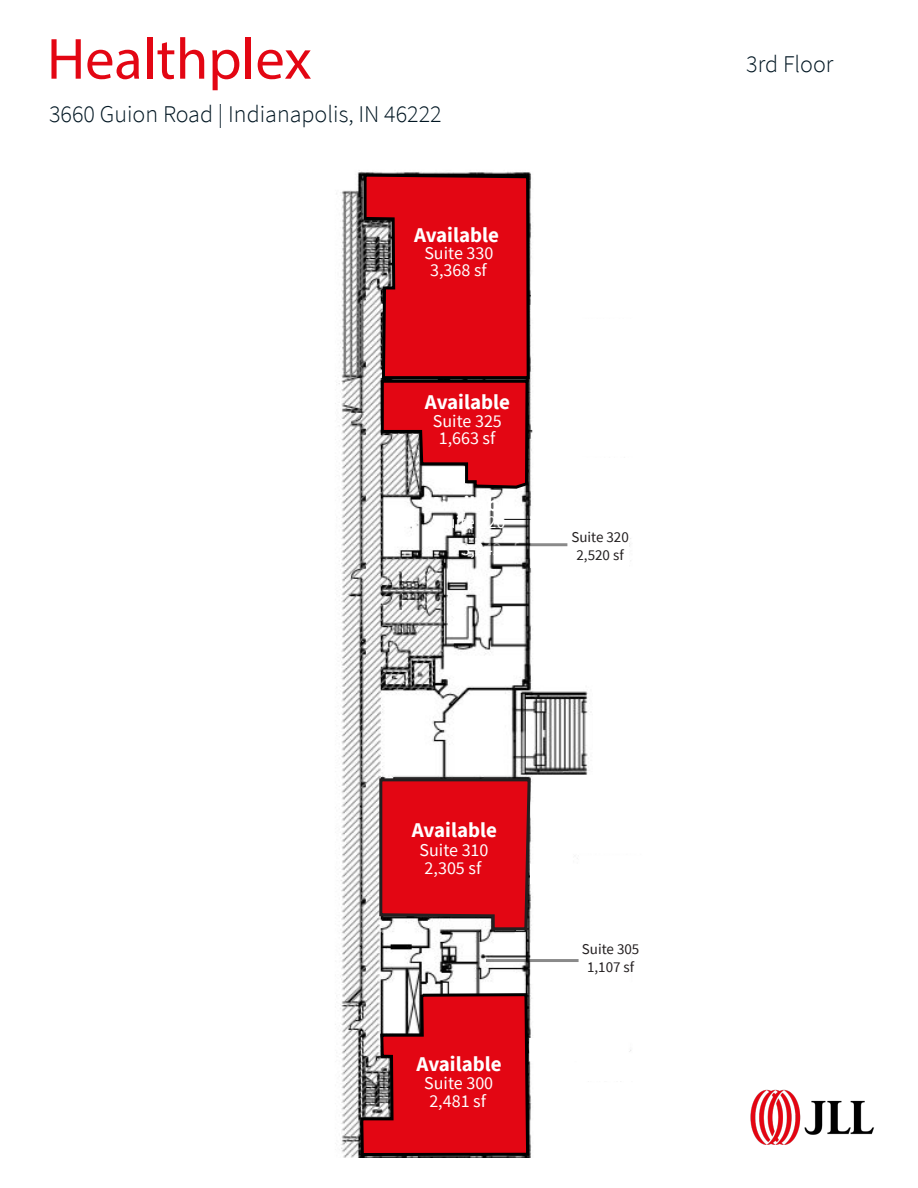
<style>
.page{position:relative;width:918px;height:1188px;background:#fff}
.page>*{position:absolute;margin:0;border:0;box-sizing:border-box;transform-origin:0 0}
.t1{font:58.5px "Myriad Pro";color:#e30613}
.t2{font:300 24px "Source Sans Pro";color:#011622}
.t3{font:700 21px "Source Sans Pro";color:#fff}
.t4{font:18px "Source Sans Pro";color:#fff}
.t5{font:15px "Source Sans Pro";color:#231f20}
</style>
<div class="page">
<img style="left:750px;top:1089px;width:124px;height:55px">
<img style="left:335px;top:170px;width:331px;height:988px">
<hr style="left:503px;top:519px;width:75px;height:1px;background:#000">
<div style="left:530px;top:943px;width:101px;height:41px;background:#fff"></div>
<div style="left:530px;top:516px;width:99px;height:52px;background:#fff"></div>
<div style="left:531px;top:276px;width:125px;height:43px;background:#fff"></div>
<div style="left:580px;top:1052px;width:54px;height:29px;background:#fff"></div>
<div style="left:569px;top:411px;width:89px;height:46px;background:#fff"></div>
<div style="left:578px;top:854px;width:89px;height:54px;background:#fff"></div>
<div style="left:529px;top:1038px;width:101px;height:23px;background:#fff"></div>
<hr style="left:484px;top:543px;width:83px;height:3px;background:#000">
<hr style="left:486px;top:959px;width:93px;height:3px;background:#000">
<svg style="left:359px;top:992px;width:172px;height:166px;background:#c5262f"></svg>
<div style="left:532px;top:421px;width:101px;height:24px;background:#fff"></div>
<svg style="left:378px;top:777px;width:154px;height:155px;background:#cf1b25"></svg>
<div style="left:530px;top:864px;width:51px;height:19px;background:#fff"></div>
<svg style="left:362px;top:172px;width:169px;height:318px;background:#cb2933"></svg>
<p class="t1" style="left:47px;top:23px;width:266px">Healthplex</p>
<p class="t2" style="left:49px;top:99px;width:394px">3660 Guion Road | Indianapolis, IN 46222</p>
<p class="t3" style="left:414px;top:221px;width:87px">Available</p>
<p class="t4" style="left:424px;top:241px;width:71px">Suite 330</p>
<p class="t4" style="left:430px;top:259px;width:58px">3,368 sf</p>
<p class="t3" style="left:425px;top:388px;width:87px">Available</p>
<p class="t4" style="left:433px;top:409px;width:71px">Suite 325</p>
<p class="t4" style="left:439px;top:427px;width:58px">1,663 sf</p>
<p class="t4" style="left:436px;top:511px;width:71px">Suite 320</p>
<p class="t4" style="left:462px;top:538px;width:58px">3,242 sf</p>
<p class="t5" style="left:571px;top:527px;width:59px">Suite 320</p>
<p class="t5" style="left:577px;top:545px;width:49px">2,520 sf</p>
<p class="t3" style="left:412px;top:816px;width:87px">Available</p>
<p class="t4" style="left:420px;top:838px;width:71px">Suite 310</p>
<p class="t4" style="left:425px;top:856px;width:58px">2,305 sf</p>
<p class="t3" style="left:417px;top:1050px;width:87px">Available</p>
<p class="t4" style="left:424px;top:1072px;width:71px">Suite 300</p>
<p class="t4" style="left:429px;top:1090px;width:58px">2,481 sf</p>
<p class="t5" style="left:582px;top:940px;width:59px">Suite 305</p>
<p class="t5" style="left:587px;top:958px;width:49px">1,107 sf</p>
<p class="t2" style="left:746px;top:49px;width:89px">3rd Floor</p>
</div>
